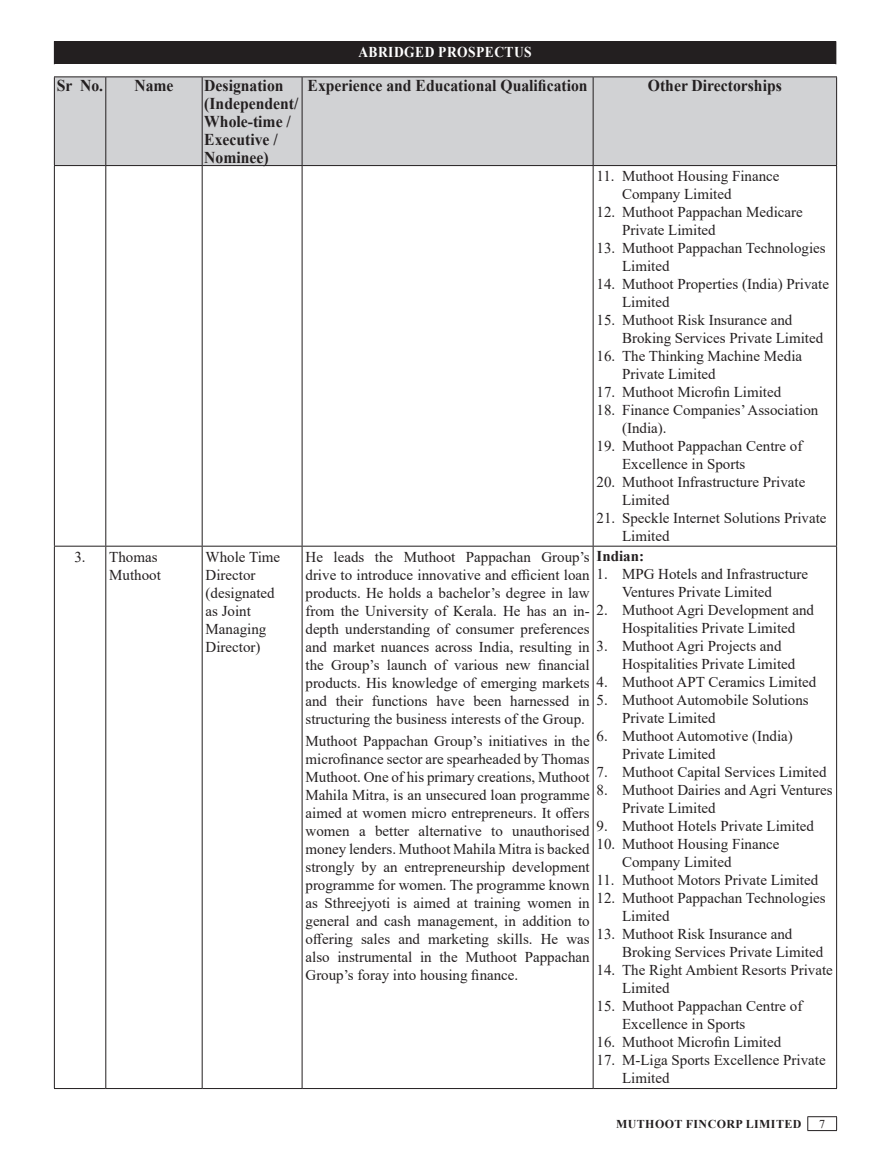
<style>
.page{position:relative;width:891px;height:1161px;background:#fff}
.page>*{position:absolute;margin:0;border:0;box-sizing:border-box;transform-origin:0 0}
.t1{font:700 16.5px "Times New Roman";color:#231f20;scale:.95 1}
.t2{font:15px/18px "Times New Roman";color:#231f20}
.t3{font:700 15px "Times New Roman";letter-spacing:.035em;color:#fff;scale:.9 1}
.t4{font:700 15px "Times New Roman";color:#231f20}
.t5{font:700 12px "Times New Roman";letter-spacing:.035em;color:#231f20}
.t6{font:12px "Times New Roman";color:#231f20}
</style>
<div class="page">
<hr style="left:807px;top:1116px;width:30px;height:1px;background:#231f20">
<svg style="left:807px;top:1117px;width:1px;height:13px"></svg>
<svg style="left:836px;top:1117px;width:1px;height:13px"></svg>
<hr style="left:807px;top:1130px;width:30px;height:1px;background:#231f20">
<div style="left:54px;top:41px;width:782px;height:23px;background:#231f20"></div>
<svg style="left:836px;top:41px;width:1px;height:23px"></svg>
<div style="left:55px;top:77px;width:781px;height:88px;background:#d1d2d4"></div>
<hr style="left:54px;top:76px;width:52px;height:1px;background:#231f20">
<hr style="left:54px;top:77px;width:1px;height:88px;background:#231f20">
<hr style="left:106px;top:76px;width:96px;height:1px;background:#231f20">
<hr style="left:105px;top:77px;width:1px;height:88px;background:#231f20">
<hr style="left:202px;top:76px;width:100px;height:1px;background:#231f20">
<hr style="left:202px;top:77px;width:1px;height:88px;background:#231f20">
<hr style="left:302px;top:76px;width:291px;height:1px;background:#231f20">
<hr style="left:302px;top:77px;width:1px;height:88px;background:#231f20">
<hr style="left:593px;top:76px;width:244px;height:1px;background:#231f20">
<hr style="left:593px;top:77px;width:1px;height:88px;background:#231f20">
<hr style="left:836px;top:77px;width:1px;height:88px;background:#231f20">
<hr style="left:54px;top:165px;width:52px;height:1px;background:#231f20">
<hr style="left:54px;top:166px;width:1px;height:380px;background:#231f20">
<hr style="left:106px;top:165px;width:96px;height:1px;background:#231f20">
<hr style="left:105px;top:166px;width:1px;height:380px;background:#231f20">
<hr style="left:202px;top:165px;width:100px;height:1px;background:#231f20">
<hr style="left:202px;top:166px;width:1px;height:380px;background:#231f20">
<hr style="left:302px;top:165px;width:291px;height:1px;background:#231f20">
<hr style="left:302px;top:166px;width:1px;height:380px;background:#231f20">
<hr style="left:593px;top:165px;width:244px;height:1px;background:#231f20">
<hr style="left:593px;top:166px;width:1px;height:380px;background:#231f20">
<hr style="left:836px;top:166px;width:1px;height:380px;background:#231f20">
<hr style="left:54px;top:546px;width:52px;height:1px;background:#231f20">
<hr style="left:54px;top:547px;width:1px;height:541px;background:#231f20">
<hr style="left:106px;top:546px;width:96px;height:1px;background:#231f20">
<hr style="left:105px;top:547px;width:1px;height:541px;background:#231f20">
<hr style="left:202px;top:546px;width:100px;height:1px;background:#231f20">
<hr style="left:202px;top:547px;width:1px;height:541px;background:#231f20">
<hr style="left:302px;top:546px;width:291px;height:1px;background:#231f20">
<hr style="left:302px;top:547px;width:1px;height:541px;background:#231f20">
<hr style="left:593px;top:546px;width:244px;height:1px;background:#231f20">
<hr style="left:593px;top:547px;width:1px;height:541px;background:#231f20">
<hr style="left:836px;top:547px;width:1px;height:541px;background:#231f20">
<hr style="left:54px;top:1088px;width:52px;height:1px;background:#231f20">
<hr style="left:106px;top:1088px;width:96px;height:1px;background:#231f20">
<hr style="left:202px;top:1088px;width:100px;height:1px;background:#231f20">
<hr style="left:302px;top:1088px;width:291px;height:1px;background:#231f20">
<hr style="left:593px;top:1088px;width:244px;height:1px;background:#231f20">
<p class="t1" style="left:57px;top:74px;width:50px">Sr No.</p>
<p class="t1" style="left:134px;top:74px;width:43px">Name</p>
<p class="t1" style="left:204px;top:74px;width:85px">Designation</p>
<p class="t1" style="left:204px;top:92px;width:101px">(Independent/</p>
<p class="t1" style="left:204px;top:110px;width:93px">Whole-time /</p>
<p class="t1" style="left:204px;top:128px;width:79px">Executive /</p>
<p class="t1" style="left:204px;top:146px;width:69px">Nominee)</p>
<p class="t3" style="left:358px;top:42px;width:194px">ABRIDGED PROSPECTUS</p>
<p class="t1" style="left:308px;top:74px;width:296px">Experience and Educational Qualification</p>
<p class="t1" style="left:648px;top:74px;width:143px">Other Directorships</p>
<p class="t2" style="left:622px;top:167px;width:159px;text-indent:-26px">11. Muthoot Housing Finance<br>Company Limited</p>
<p class="t2" style="left:622px;top:203px;width:182px;text-indent:-26px">12. Muthoot Pappachan Medicare<br>Private Limited</p>
<p class="t2" style="left:622px;top:239px;width:205px;text-indent:-26px">13. Muthoot Pappachan Technologies<br>Limited</p>
<p class="t2" style="left:622px;top:275px;width:209px;text-indent:-26px">14. Muthoot Properties (India) Private<br>Limited</p>
<p class="t2" style="left:622px;top:311px;width:203px;text-indent:-26px">15. Muthoot Risk Insurance and<br>Broking Services Private Limited</p>
<p class="t2" style="left:622px;top:347px;width:182px;text-indent:-26px">16. The Thinking Machine Media<br>Private Limited</p>
<p class="t2" style="left:597px;top:383px;width:186px">17. Muthoot Microfin Limited</p>
<p class="t2" style="left:622px;top:401px;width:198px;text-indent:-26px">18. Finance Companies’ Association (India).</p>
<p class="t2" style="left:622px;top:437px;width:182px;text-indent:-26px">19. Muthoot Pappachan Centre of<br>Excellence in Sports</p>
<p class="t2" style="left:622px;top:473px;width:185px;text-indent:-26px">20. Muthoot Infrastructure Private<br>Limited</p>
<p class="t2" style="left:622px;top:509px;width:206px;text-indent:-26px">21. Speckle Internet Solutions Private<br>Limited</p>
<p class="t4" style="left:597px;top:546px;width:49px">Indian:</p>
<p class="t2" style="left:622px;top:565px;width:188px;text-indent:-26px">1. MPG Hotels and Infrastructure<br>Ventures Private Limited</p>
<p class="t2" style="left:597px;top:601px;width:219px;text-align:center">2. Muthoot Agri Development and<br>Hospitalities Private Limited</p>
<p class="t2" style="left:622px;top:637px;width:175px;text-indent:-26px">3. Muthoot Agri Projects and<br>Hospitalities Private Limited</p>
<p class="t2" style="left:597px;top:673px;width:221px">4. Muthoot APT Ceramics Limited</p>
<p class="t2" style="left:622px;top:691px;width:188px;text-indent:-26px">5. Muthoot Automobile Solutions<br>Private Limited</p>
<p class="t2" style="left:622px;top:727px;width:172px;text-indent:-26px">6. Muthoot Automotive (India)<br>Private Limited</p>
<p class="t2" style="left:597px;top:763px;width:232px">7. Muthoot Capital Services Limited</p>
<p class="t2" style="left:622px;top:781px;width:212px;text-indent:-26px">8. Muthoot Dairies and Agri Ventures<br>Private Limited</p>
<p class="t2" style="left:597px;top:817px;width:219px">9. Muthoot Hotels Private Limited</p>
<p class="t2" style="left:622px;top:835px;width:159px;text-indent:-26px">10. Muthoot Housing Finance<br>Company Limited</p>
<p class="t2" style="left:597px;top:871px;width:223px">11. Muthoot Motors Private Limited</p>
<p class="t2" style="left:622px;top:889px;width:205px;text-indent:-26px">12. Muthoot Pappachan Technologies<br>Limited</p>
<p class="t2" style="left:622px;top:925px;width:203px;text-indent:-26px">13. Muthoot Risk Insurance and<br>Broking Services Private Limited</p>
<p class="t2" style="left:622px;top:961px;width:212px;text-indent:-26px">14. The Right Ambient Resorts Private<br>Limited</p>
<p class="t2" style="left:622px;top:997px;width:182px;text-indent:-26px">15. Muthoot Pappachan Centre of<br>Excellence in Sports</p>
<p class="t2" style="left:597px;top:1033px;width:186px">16. Muthoot Microfin Limited</p>
<p class="t2" style="left:622px;top:1051px;width:205px;text-indent:-26px">17. M-Liga Sports Excellence Private<br>Limited</p>
<p class="t2" style="left:74px;top:547px;width:13px">3.</p>
<p class="t2" style="left:109px;top:547px;width:53px">Thomas<br>Muthoot</p>
<p class="t2" style="left:206px;top:547px;width:76px">Whole Time<br>Director (designated as Joint<br>Managing<br>Director)</p>
<p class="t2" style="left:306px;top:547px;width:286px;text-align:justify">He leads the Muthoot Pappachan Group’s drive to introduce innovative and efficient loan products. He holds a bachelor’s degree in law from the University of Kerala. He has an in&shy;depth understanding of consumer preferences and market nuances across India, resulting in the Group’s launch of various new financial products. His knowledge of emerging markets and their functions have been harnessed in structuring the business interests of the Group.</p>
<p class="t2" style="left:306px;top:731px;width:286px;text-align:justify">Muthoot Pappachan Group’s initiatives in the microfinance sector are spearheaded by Thomas Muthoot. One of his primary creations, Muthoot Mahila Mitra, is an unsecured loan programme aimed at women micro entrepreneurs. It offers women a better alternative to unauthorised money lenders. Muthoot Mahila Mitra is backed strongly by an entrepreneurship development programme for women. The programme known as Sthreejyoti is aimed at training women in general and cash management, in addition to offering sales and marketing skills. He was also instrumental in the Muthoot Pappachan Group’s foray into housing finance.</p>
<p class="t5" style="left:616px;top:1115px;width:187px">MUTHOOT FINCORP LIMITED</p>
<p class="t6" style="left:819px;top:1115px;width:7px">7</p>
</div>
